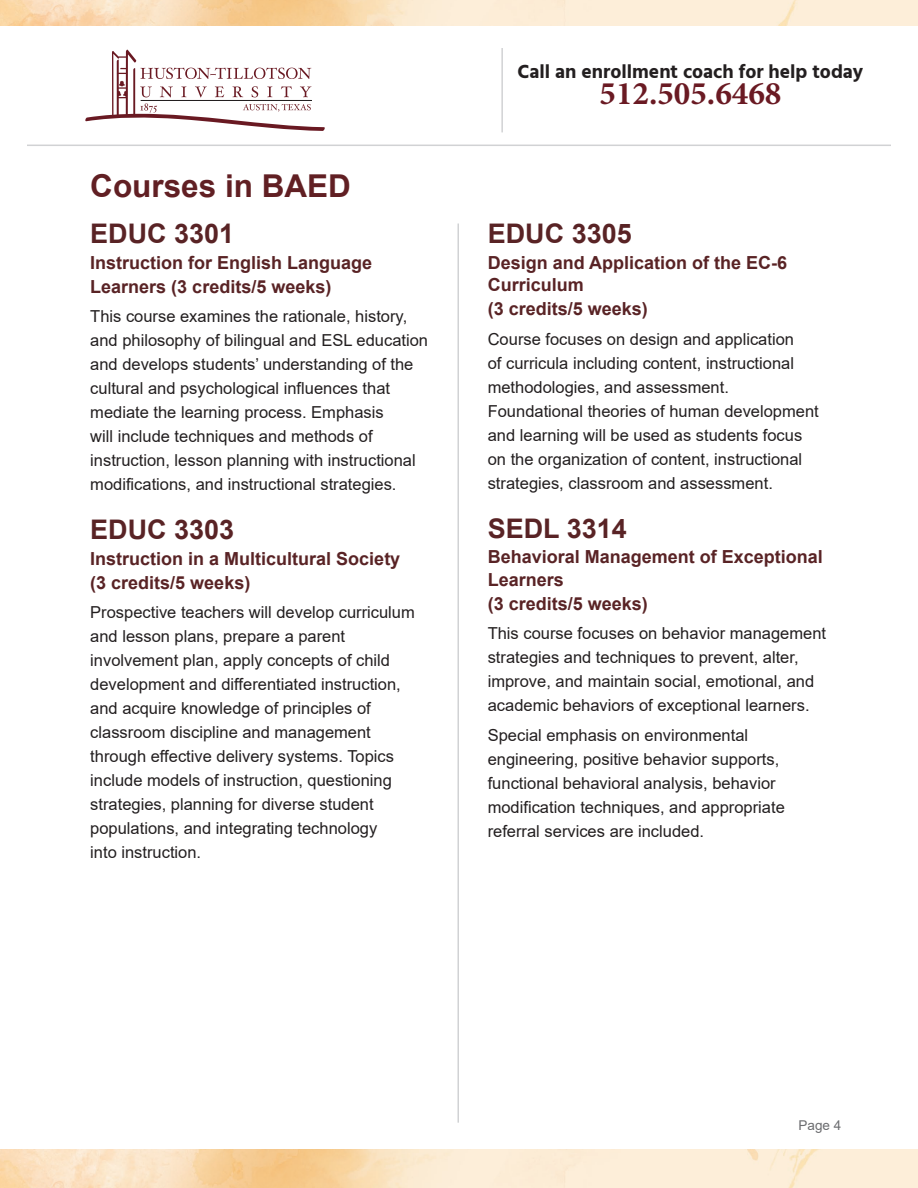
<style>
.page{position:relative;width:918px;height:1188px;background:#fff}
.page>*{position:absolute;margin:0;border:0;box-sizing:border-box;transform-origin:0 0}
.t1{font:700 33px "Minion Pro";color:#6a1a23}
.t2{font:700 31.5px "Arial";color:#611f23}
.t3{font:700 27px "Arial";color:#592325}
.t4{font:700 19.5px "Hind Siliguri";color:#231f20}
.t5{font:700 18px/23.2px "Arial";color:#592325}
.t6{font:16.5px/24px "Arial";color:#231f20}
.t7{font:13.5px "Arial";color:#6c6d70}
</style>
<div class="page">
<svg style="left:85px;top:50px;width:240px;height:81px"></svg>
<hr style="left:501px;top:48px;width:2px;height:84px;background:#d1d2d4">
<hr style="left:27px;top:145px;width:864px;height:1px;background:#d1d2d4">
<hr style="left:458px;top:224px;width:1px;height:899px;background:#d1d2d4">
<img style="left:0;top:1150px;width:918px;height:38px">
<img style="left:0;top:0;width:918px;height:26px">
<p class="t2" style="left:90px;top:165px;width:262px">Courses in BAED</p>
<p class="t3" style="left:90px;top:216px;width:146px">EDUC 3301</p>
<p class="t5" style="left:90px;top:251px;width:284px;line-height:24px">Instruction for English Language<br>Learners (3 credits/5 weeks)</p>
<p class="t6" style="left:90px;top:304px;width:339px">This course examines the rationale, history, and philosophy of bilingual and ESL education and develops students’ understanding of the cultural and psychological influences that mediate the learning process. Emphasis<br>will include techniques and methods of instruction, lesson planning with instructional modifications, and instructional strategies.</p>
<p class="t3" style="left:90px;top:512px;width:146px">EDUC 3303</p>
<p class="t5" style="left:90px;top:547px;width:312px;line-height:24px">Instruction in a Multicultural Society (3 credits/5 weeks)</p>
<p class="t6" style="left:90px;top:600px;width:326px">Prospective teachers will develop curriculum and lesson plans, prepare a parent involvement plan, apply concepts of child development and differentiated instruction, and acquire knowledge of principles of classroom discipline and management through effective delivery systems. Topics include models of instruction, questioning strategies, planning for diverse student populations, and integrating technology<br>into instruction.</p>
<p class="t4" style="left:518px;top:56px;width:347px">Call an enrollment coach for help today</p>
<p class="t1" style="left:600px;top:70px;width:183px">512.505.6468</p>
<p class="t3" style="left:488px;top:216px;width:146px">EDUC 3305</p>
<p class="t5" style="left:488px;top:252px;width:301px">Design and Application of the EC-6<br>Curriculum<br>(3 credits/5 weeks)</p>
<p class="t6" style="left:488px;top:327px;width:333px">Course focuses on design and application<br>of curricula including content, instructional methodologies, and assessment.<br>Foundational theories of human development and learning will be used as students focus on the organization of content, instructional strategies, classroom and assessment.</p>
<p class="t3" style="left:488px;top:510px;width:141px">SEDL 3314</p>
<p class="t5" style="left:488px;top:546px;width:337px">Behavioral Management of Exceptional<br>Learners<br>(3 credits/5 weeks)</p>
<p class="t6" style="left:488px;top:621px;width:340px">This course focuses on behavior management strategies and techniques to prevent, alter, improve, and maintain social, emotional, and academic behaviors of exceptional learners.</p>
<p class="t6" style="left:488px;top:723px;width:299px">Special emphasis on environmental engineering, positive behavior supports, functional behavioral analysis, behavior modification techniques, and appropriate referral services are included.</p>
<p class="t7" style="left:799px;top:1116px;width:44px">Page 4</p>
</div>
